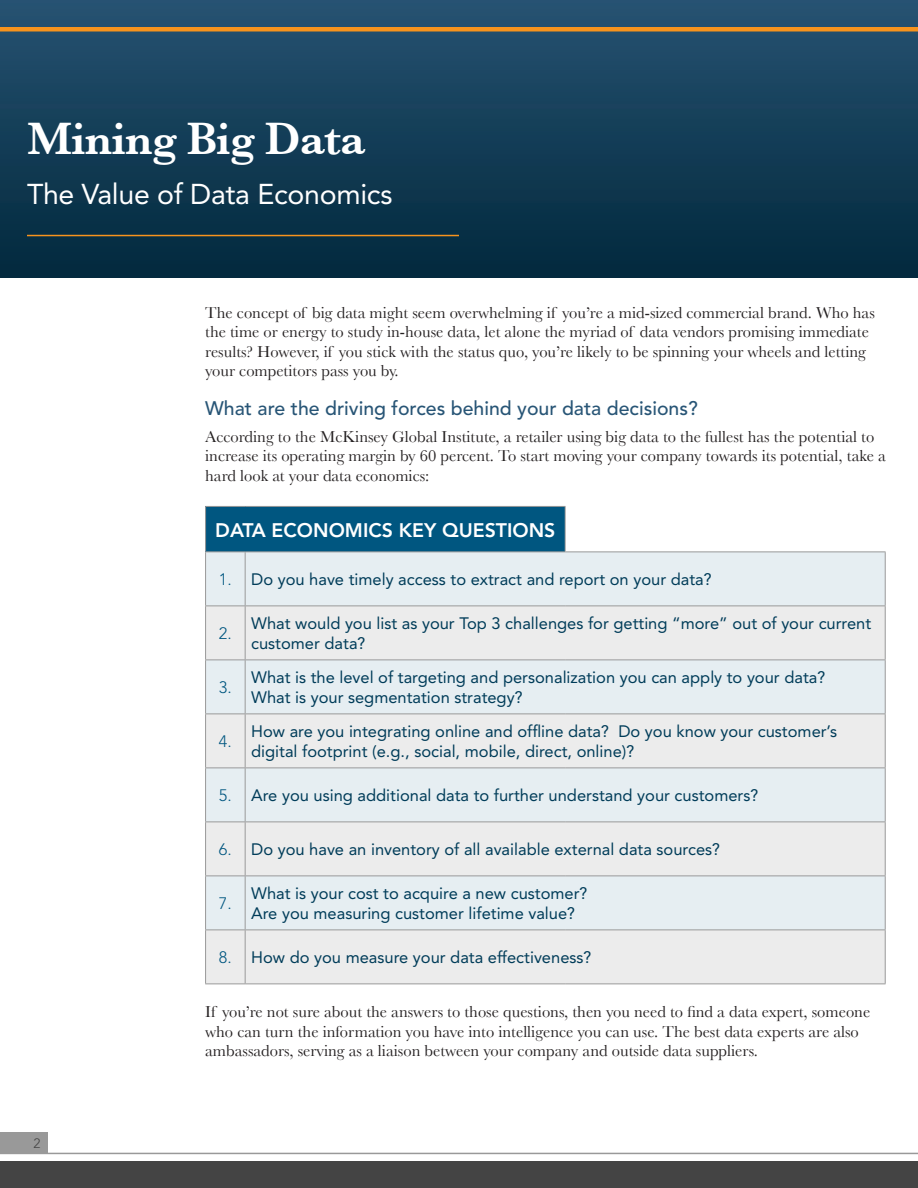
<style>
.page{position:relative;width:918px;height:1188px;background:#fff}
.page>*{position:absolute;margin:0;border:0;box-sizing:border-box;transform-origin:0 0}
.t1{font:600 46.5px "Baskerville";letter-spacing:-.02em;color:#fff}
.t2{font:28.5px "Avenir";letter-spacing:-.01em;color:#fff}
.Bullet__Head{font:500 19.5px "Avenir";color:#285576}
.t3{font:800 19.5px "Avenir";color:#fff}
.Body_Copy{font:16.5px/19.5px "Baskerville";color:#231f20}
.Body_Copy-2{font:16.5px/19.5px "Avenir";color:#003c59}
.t4{font:300 16.5px "Avenir";color:#005680}
.t5{font:300 13.5px "Avenir";color:#444}
</style>
<div class="page">
<div style="left:0;top:0;width:918px;height:277px;background:linear-gradient(to bottom,#265272,#03293c)"></div>
<div style="left:0;top:1161px;width:918px;height:27px;background:#444"></div>
<hr style="left:0;top:1153px;width:918px;height:1px;background:#999">
<div style="left:206px;top:506px;width:359px;height:46px;background:#005680"></div>
<div style="left:206px;top:553px;width:679px;height:53px;background:#e6eef2"></div>
<div style="left:206px;top:607px;width:679px;height:377px;background:#ececec"></div>
<hr style="left:205px;top:552px;width:1px;height:54px;background:#999">
<hr style="left:205px;top:606px;width:40px;height:1px;background:#999">
<hr style="left:205px;top:606px;width:1px;height:54px;background:#999">
<hr style="left:245px;top:606px;width:1px;height:54px;background:#999">
<hr style="left:885px;top:606px;width:1px;height:54px;background:#999">
<hr style="left:205px;top:660px;width:40px;height:1px;background:#999">
<hr style="left:205px;top:660px;width:1px;height:54px;background:#999">
<hr style="left:245px;top:660px;width:320px;height:1px;background:#999">
<hr style="left:245px;top:660px;width:1px;height:54px;background:#999">
<hr style="left:565px;top:660px;width:321px;height:1px;background:#999">
<hr style="left:885px;top:660px;width:1px;height:54px;background:#999">
<hr style="left:205px;top:714px;width:40px;height:1px;background:#999">
<hr style="left:205px;top:714px;width:1px;height:54px;background:#999">
<hr style="left:245px;top:714px;width:320px;height:1px;background:#999">
<hr style="left:245px;top:714px;width:1px;height:54px;background:#999">
<hr style="left:565px;top:714px;width:321px;height:1px;background:#999">
<hr style="left:885px;top:714px;width:1px;height:54px;background:#999">
<hr style="left:205px;top:768px;width:40px;height:1px;background:#999">
<hr style="left:205px;top:768px;width:1px;height:54px;background:#999">
<hr style="left:245px;top:768px;width:320px;height:1px;background:#999">
<hr style="left:245px;top:768px;width:1px;height:54px;background:#999">
<hr style="left:565px;top:768px;width:321px;height:1px;background:#999">
<hr style="left:885px;top:768px;width:1px;height:54px;background:#999">
<hr style="left:205px;top:822px;width:40px;height:1px;background:#999">
<hr style="left:205px;top:822px;width:1px;height:54px;background:#999">
<hr style="left:245px;top:822px;width:320px;height:1px;background:#999">
<hr style="left:245px;top:822px;width:1px;height:54px;background:#999">
<hr style="left:565px;top:822px;width:321px;height:1px;background:#999">
<hr style="left:885px;top:822px;width:1px;height:54px;background:#999">
<hr style="left:205px;top:876px;width:40px;height:1px;background:#999">
<hr style="left:205px;top:876px;width:1px;height:54px;background:#999">
<hr style="left:245px;top:876px;width:320px;height:1px;background:#999">
<hr style="left:245px;top:876px;width:1px;height:54px;background:#999">
<hr style="left:565px;top:876px;width:321px;height:1px;background:#999">
<hr style="left:885px;top:876px;width:1px;height:54px;background:#999">
<hr style="left:205px;top:930px;width:40px;height:1px;background:#999">
<hr style="left:205px;top:930px;width:1px;height:54px;background:#999">
<hr style="left:245px;top:930px;width:320px;height:1px;background:#999">
<hr style="left:245px;top:930px;width:1px;height:54px;background:#999">
<hr style="left:565px;top:930px;width:321px;height:1px;background:#999">
<hr style="left:885px;top:930px;width:1px;height:54px;background:#999">
<hr style="left:205px;top:984px;width:40px;height:1px;background:#999">
<hr style="left:245px;top:984px;width:320px;height:1px;background:#999">
<hr style="left:565px;top:984px;width:321px;height:1px;background:#999">
<hr style="left:245px;top:552px;width:1px;height:54px;background:#999">
<hr style="left:565px;top:552px;width:321px;height:1px;background:#999">
<hr style="left:885px;top:552px;width:1px;height:54px;background:#999">
<hr style="left:245px;top:606px;width:320px;height:1px;background:#999">
<hr style="left:565px;top:606px;width:321px;height:1px;background:#999">
<hr style="left:205px;top:506px;width:40px;height:1px;background:#999">
<hr style="left:205px;top:507px;width:1px;height:45px;background:#999">
<hr style="left:245px;top:506px;width:321px;height:1px;background:#999">
<hr style="left:565px;top:507px;width:1px;height:45px;background:#999">
<hr style="left:205px;top:552px;width:40px;height:1px;background:#999">
<hr style="left:245px;top:552px;width:320px;height:1px;background:#999">
<div style="left:0;top:1132px;width:47px;height:21px;background:#999"></div>
<div style="left:0;top:27px;width:918px;height:5px;background:#f7931d"></div>
<hr style="left:27px;top:235px;width:432px;height:1px;background:#f7931d">
<p class="t1" style="left:27px;top:112px;width:340px">Mining Big Data</p>
<p class="t2" style="left:27px;top:178px;width:367px">The Value of Data Economics</p>
<p class="t5" style="left:34px;top:1135px;width:9px">2</p>
<p class="Body_Copy" style="left:205px;top:303px;width:671px">The concept of big data might seem overwhelming if you’re a mid-sized commercial brand. Who has the time or energy to study in-house data, let alone the myriad of data vendors promising immediate results? However, if you stick with the status quo, you’re likely to be spinning your wheels and letting your competitors pass you by.</p>
<p class="Bullet__Head" style="left:205px;top:397px;width:494px">What are the driving forces behind your data decisions?</p>
<p class="Body_Copy" style="left:205px;top:426px;width:682px">According to the McKinsey Global Institute, a retailer using big data to the fullest has the potential to increase its operating margin by 60 percent. To start moving your company towards its potential, take a hard look at your data economics:</p>
<p class="t3" style="left:215px;top:518px;width:342px">DATA ECONOMICS KEY QUESTIONS</p>
<p class="t4" style="left:219px;top:570px;width:14px">1.</p>
<p class="Body_Copy-2" style="left:251px;top:570px;width:462px">Do you have timely access to extract and report on your data?</p>
<p class="t4" style="left:219px;top:624px;width:14px">2.</p>
<p class="Body_Copy-2" style="left:251px;top:614px;width:622px">What would you list as your Top 3 challenges for getting “more” out of your current customer data?</p>
<p class="t4" style="left:219px;top:678px;width:14px">3.</p>
<p class="Body_Copy-2" style="left:251px;top:668px;width:576px">What is the level of targeting and personalization you can apply to your data?<br>What is your segmentation strategy?</p>
<p class="t4" style="left:219px;top:732px;width:14px">4.</p>
<p class="Body_Copy-2" style="left:251px;top:722px;width:587px">How are you integrating online and offline data? Do you know your customer’s digital footprint (e.g., social, mobile, direct, online)?</p>
<p class="t4" style="left:219px;top:786px;width:14px">5.</p>
<p class="Body_Copy-2" style="left:251px;top:786px;width:509px">Are you using additional data to further understand your customers?</p>
<p class="t4" style="left:219px;top:840px;width:14px">6.</p>
<p class="Body_Copy-2" style="left:251px;top:840px;width:471px">Do you have an inventory of all available external data sources?</p>
<p class="t4" style="left:219px;top:894px;width:14px">7.</p>
<p class="Body_Copy-2" style="left:251px;top:884px;width:338px">What is your cost to acquire a new customer?<br>Are you measuring customer lifetime value?</p>
<p class="t4" style="left:219px;top:948px;width:14px">8.</p>
<p class="Body_Copy-2" style="left:251px;top:948px;width:342px">How do you measure your data effectiveness?</p>
<p class="Body_Copy" style="left:205px;top:1002px;width:667px">If you’re not sure about the answers to those questions, then you need to find a data expert, someone who can turn the information you have into intelligence you can use. The best data experts are also ambassadors, serving as a liaison between your company and outside data suppliers.</p>
</div>
